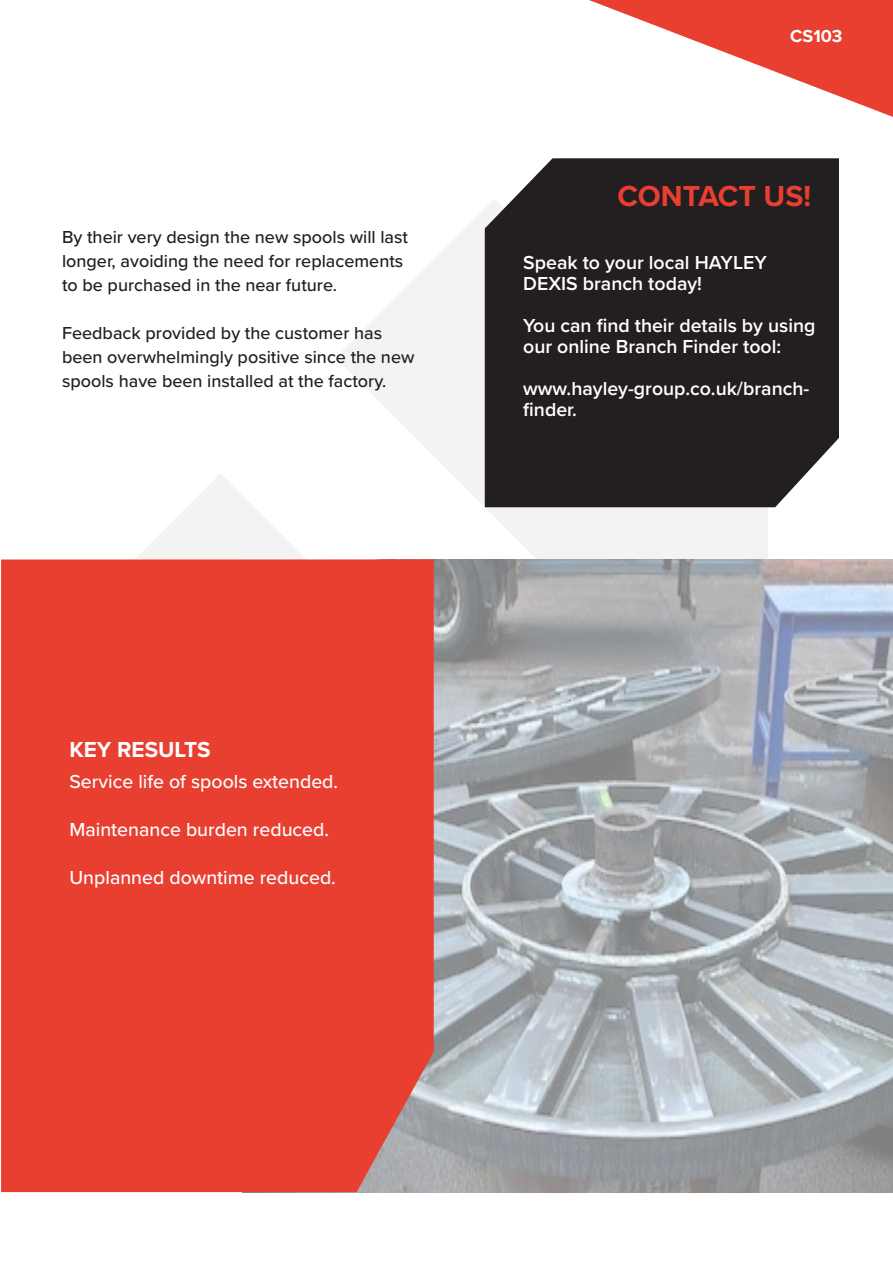
<style>
.page{position:relative;width:893px;height:1263px;background:#fff}
.page>*{position:absolute;margin:0;border:0;box-sizing:border-box;transform-origin:0 0}
.t1{font:700 30px "Proxima Nova";color:#e93f30}
.t2{font:700 22.5px "Proxima Nova";color:#fff}
.t3{font:600 19.5px/21px "Proxima Nova";color:#fff}
.t4{font:500 19.5px "Proxima Nova";color:#fff}
.t5{font:500 18px/24px "Proxima Nova";color:#231f20}
.t6{font:700 18px "Proxima Nova";color:#fff}
</style>
<div class="page">
<img style="left:136px;top:209px;width:640px;height:350px">
<img style="left:434px;top:559px;width:459px;height:633px">
<svg style="left:589px;top:0;width:304px;height:117px"></svg>
<div style="left:485px;top:158px;width:354px;height:349px;background:#231f20"></div>
<div style="left:1px;top:559px;width:433px;height:633px;background:#e93f30"></div>
<p class="t5" style="left:62px;top:224px;width:348px">By their very design the new spools will last longer, avoiding the need for replacements to be purchased in the near future.</p>
<p class="t5" style="left:62px;top:320px;width:354px">Feedback provided by the customer has been overwhelmingly positive since the new spools have been installed at the factory.</p>
<p class="t6" style="left:790px;top:23px;width:54px">CS103</p>
<p class="t1" style="left:617px;top:173px;width:195px">CONTACT US!</p>
<p class="t3" style="left:523px;top:252px;width:245px">Speak to your local HAYLEY<br>DEXIS branch today!</p>
<p class="t3" style="left:523px;top:315px;width:294px">You can find their details by using our online Branch Finder tool:</p>
<p class="t3" style="left:523px;top:378px;width:288px">www.hayley-group.co.uk/branch&shy;finder.</p>
<p class="t2" style="left:69px;top:732px;width:143px">KEY RESULTS</p>
<p class="t4" style="left:69px;top:767px;width:270px">Service life of spools extended.</p>
<p class="t4" style="left:69px;top:815px;width:261px">Maintenance burden reduced.</p>
<p class="t4" style="left:69px;top:863px;width:268px">Unplanned downtime reduced.</p>
</div>
